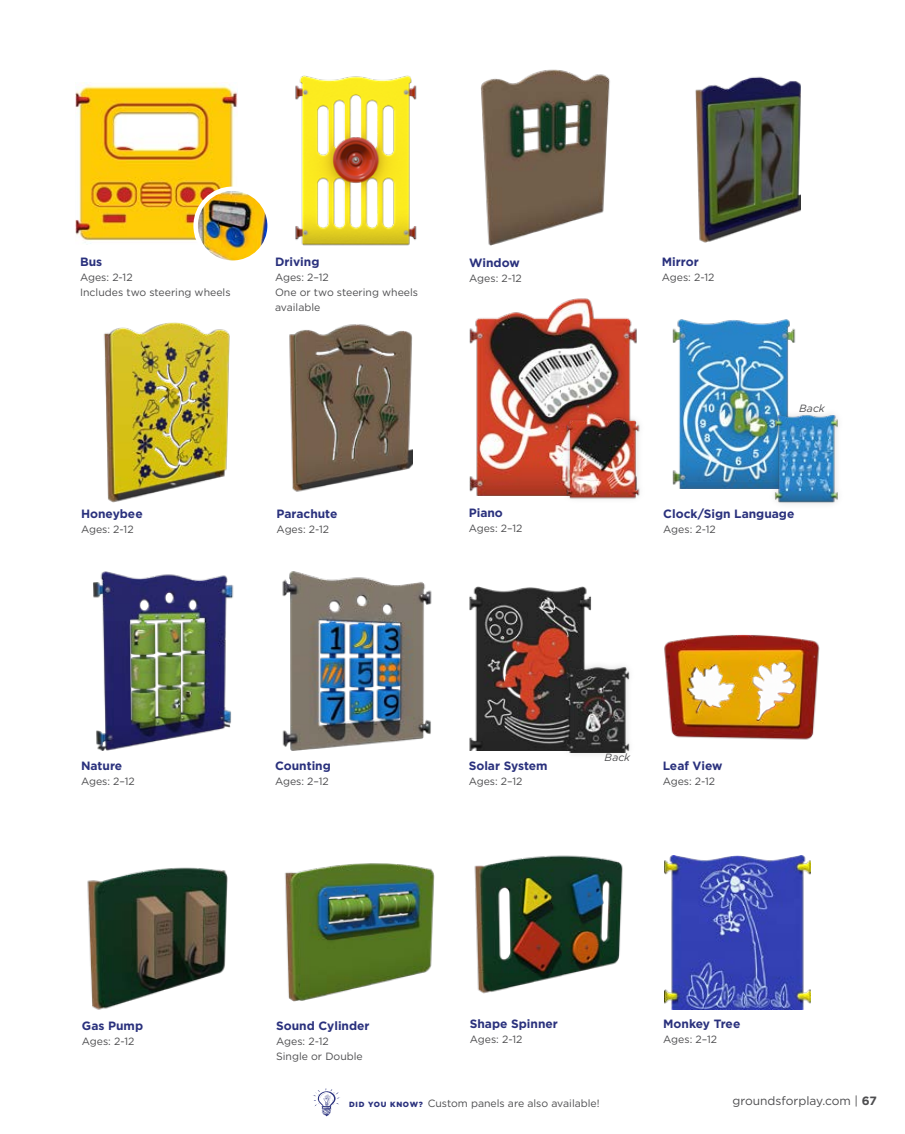
<style>
.page{position:relative;width:905px;height:1134px;background:#fff}
.page>*{position:absolute;margin:0;border:0;box-sizing:border-box;transform-origin:0 0}
.t1{font:700 12px "Gotham";color:#2a317d}
.t2{font:12px "Gotham";color:#4d4d4f}
.t3{font:10.5px/15px "Gotham";color:#4d4d4f}
.t4{font:italic 10.5px "Gotham";color:#4d4d4f}
.s1{font-weight:900;font-size:7.5px;color:#2a317d}
.s2{font-weight:700}
</style>
<div class="page">
<img style="left:289px;top:324px;width:124px;height:168px">
<img style="left:474px;top:855px;width:149px;height:139px">
<img style="left:87px;top:867px;width:141px;height:143px">
<img style="left:695px;top:76px;width:105px;height:167px">
<svg style="left:313px;top:1088px;width:27px;height:28px"></svg>
<img style="left:93px;top:571px;width:141px;height:179px">
<img style="left:469px;top:298px;width:168px;height:198px">
<div style="left:559px;top:405px;width:87px;height:100px;background:#000;opacity:.15"></div>
<img style="left:559px;top:411px;width:87px;height:92px">
<img style="left:469px;top:587px;width:123px;height:164px">
<div style="left:559px;top:660px;width:77px;height:101px;background:#000;opacity:.15"></div>
<img style="left:553px;top:664px;width:83px;height:88px">
<img style="left:664px;top:856px;width:146px;height:153px">
<img style="left:284px;top:863px;width:151px;height:139px">
<img style="left:76px;top:82px;width:162px;height:162px">
<img style="left:196px;top:189px;width:73px;height:74px;border-radius:37px">
<div style="left:193px;top:187px;width:79px;height:78px;border:4px solid #fff;border-radius:50%"></div>
<img style="left:672px;top:319px;width:124px;height:170px">
<div style="left:767px;top:407px;width:77px;height:103px;background:#000;opacity:.15"></div>
<img style="left:764px;top:415px;width:80px;height:87px">
<img style="left:282px;top:571px;width:150px;height:179px">
<img style="left:664px;top:634px;width:156px;height:106px">
<img style="left:295px;top:75px;width:122px;height:171px">
<img style="left:103px;top:323px;width:127px;height:180px">
<img style="left:480px;top:69px;width:130px;height:176px">
<p class="t1" style="left:80px;top:253px;width:24px">Bus</p>
<p class="t3" style="left:80px;top:269px;width:152px">Ages: 2-12<br>Includes two steering wheels</p>
<p class="t1" style="left:275px;top:254px;width:46px">Driving</p>
<p class="t3" style="left:275px;top:270px;width:145px">Ages: 2–12<br>One or two steering wheels available</p>
<p class="t1" style="left:469px;top:255px;width:52px">Window</p>
<p class="t3" style="left:469px;top:271px;width:54px">Ages: 2-12</p>
<p class="t1" style="left:81px;top:505px;width:63px">Honeybee</p>
<p class="t3" style="left:81px;top:521px;width:54px">Ages: 2-12</p>
<p class="t1" style="left:276px;top:506px;width:62px">Parachute</p>
<p class="t3" style="left:276px;top:522px;width:54px">Ages: 2-12</p>
<p class="t1" style="left:468px;top:505px;width:36px">Piano</p>
<p class="t3" style="left:468px;top:520px;width:55px">Ages: 2–12</p>
<p class="t1" style="left:662px;top:254px;width:38px">Mirror</p>
<p class="t3" style="left:662px;top:270px;width:54px">Ages: 2-12</p>
<p class="t4" style="left:799px;top:402px;width:27px">Back</p>
<p class="t1" style="left:663px;top:506px;width:133px">Clock/Sign Language</p>
<p class="t3" style="left:663px;top:522px;width:54px">Ages: 2-12</p>
<p class="t1" style="left:81px;top:758px;width:43px">Nature</p>
<p class="t3" style="left:81px;top:773px;width:55px">Ages: 2–12</p>
<p class="t1" style="left:275px;top:758px;width:57px">Counting</p>
<p class="t3" style="left:275px;top:774px;width:55px">Ages: 2–12</p>
<p class="t1" style="left:468px;top:758px;width:80px">Solar System</p>
<p class="t3" style="left:468px;top:773px;width:55px">Ages: 2–12</p>
<p class="t4" style="left:604px;top:751px;width:27px">Back</p>
<p class="t1" style="left:662px;top:758px;width:61px">Leaf View</p>
<p class="t3" style="left:662px;top:774px;width:54px">Ages: 2-12</p>
<p class="t1" style="left:82px;top:1018px;width:63px">Gas Pump</p>
<p class="t3" style="left:82px;top:1033px;width:54px">Ages: 2-12</p>
<p class="t1" style="left:276px;top:1018px;width:95px">Sound Cylinder</p>
<p class="t3" style="left:276px;top:1033px;width:88px">Ages: 2-12<br>Single or Double</p>
<p class="t1" style="left:470px;top:1016px;width:90px">Shape Spinner</p>
<p class="t3" style="left:470px;top:1032px;width:54px">Ages: 2-12</p>
<p class="t1" style="left:663px;top:1016px;width:79px">Monkey Tree</p>
<p class="t3" style="left:663px;top:1032px;width:55px">Ages: 2–12</p>
<p class="t3" style="left:349px;top:1095px;width:252px"><span class="s1">DID YOU KNOW?</span> Custom panels are also available!</p>
<p class="t2" style="left:732px;top:1093px;width:146px">groundsforplay.com | <span class="s2">67</span></p>
</div>
